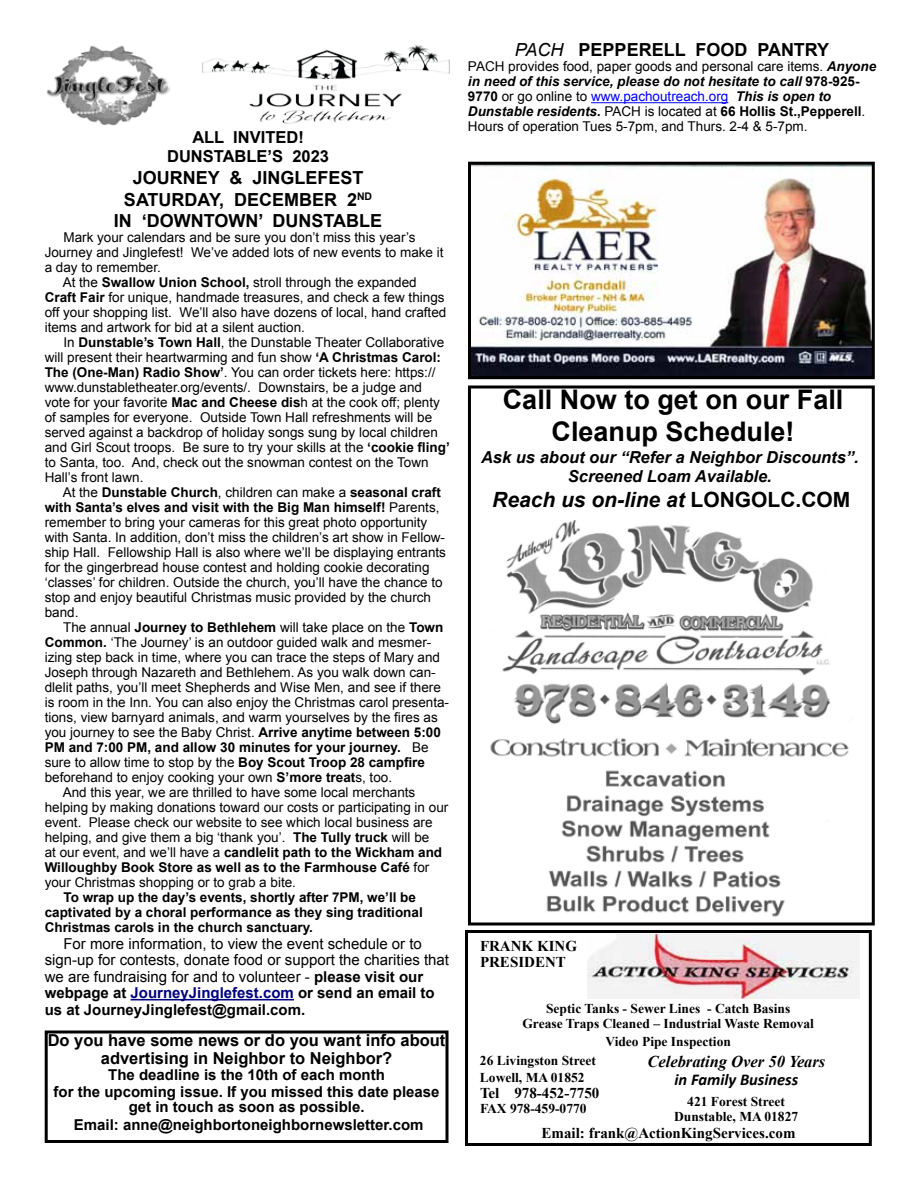
<style>
.page{position:relative;width:918px;height:1188px;background:#fff}
.page>*{position:absolute;margin:0;border:0;box-sizing:border-box;transform-origin:0 0}
.t1{font:700 27px/32.4px "Arial";color:#000;text-align:center}
.t2{font:italic 700 21px "Arial";color:#000}
.t3{font:700 21px "Arial";color:#000}
.t4{font:700 18px/21.6px "Arial";color:#000;text-align:center}
.t5{font:700 16.5px/19.8px "Arial";color:#000}
.t6{font:italic 700 16.5px/19.5px "Arial";color:#000;text-align:center}
.t7{font:italic 700 16.5px/18px "Times New Roman";color:#000;text-align:center}
.t8{font:15px/16.5px "Arial";color:#000}
.t9{font:700 15px/16.5px "Arial";color:#000;text-align:center}
.t10{font:700 15px/16.5px "Times New Roman";color:#000}
.t11{font:13.5px/15px "Arial";color:#000}
.t12{font:700 13.5px "Arial";color:#000}
.t13{font:700 13.5px/15px "Times New Roman";color:#000;text-align:center}
.s1{font-weight:700}
.s2{font-weight:400}
.s3{font-weight:700;color:#00007f}
.s4{font-weight:400;font-style:italic}
.s5{font-weight:700;font-style:italic}
.s6{color:#00f}
.s7{font-style:normal}
.s8{font-family:"Calibri"}
</style>
<div class="page">
<img style="left:490px;top:738px;width:359px;height:179px">
<img style="left:502px;top:520px;width:329px;height:205px">
<div style="left:468px;top:386px;width:407px;height:540px;border:3px solid #000"></div>
<img style="left:472px;top:166px;width:399px;height:209px">
<div style="left:468px;top:162px;width:407px;height:217px;border:3px solid #000"></div>
<img style="left:587px;top:934px;width:273px;height:65px">
<div style="left:465px;top:930px;width:407px;height:216px;border:3px solid #000"></div>
<hr style="left:131px;top:999px;width:163px;height:1px;background:#00007f">
<img style="left:46px;top:45px;width:124px;height:81px">
<img style="left:202px;top:44px;width:248px;height:80px">
<hr style="left:591px;top:102px;width:137px;height:1px;background:#00f">
<div style="left:45px;top:1030px;width:403px;height:113px;border:3px solid #000"></div>
<p class="t5" style="left:167px;top:127px;width:163px;text-indent:66px">invited!<br>Dunstable’s 2023</p>
<p class="t4" style="left:114px;top:167px;width:270px">Journey &amp; Jinglefest<br>Saturday, December 2<sup>nd </sup>in ‘downtown’ Dunstable</p>
<p class="t11" style="left:63px;top:230px;width:354px">Mark your calendars and be sure you don’t miss this year’s</p>
<p class="t11" style="left:45px;top:245px;width:400px">Journey and Jinglefest! We’ve added lots of new events to make it</p>
<p class="t11" style="left:45px;top:260px;width:118px">a day to remember.</p>
<p class="t11" style="left:63px;top:275px;width:356px">At the <span class="s1">Swallow Union School,</span> stroll through the expanded</p>
<p class="t11" style="left:45px;top:290px;width:401px"><span class="s1">Craft Fair</span> for unique, handmade treasures, and check a few things</p>
<p class="t11" style="left:45px;top:305px;width:403px">off your shopping list. We’ll also have dozens of local, hand crafted</p>
<p class="t11" style="left:45px;top:320px;width:262px">items and artwork for bid at a silent auction.</p>
<p class="t11" style="left:63px;top:335px;width:382px">In <span class="s1">Dunstable’s Town Hall</span>, the Dunstable Theater Collaborative</p>
<p class="t11" style="left:45px;top:350px;width:398px">will present their heartwarming and fun show <span class="s1">‘A Christmas Carol:</span></p>
<p class="t11" style="left:45px;top:365px;width:392px"><span class="s1">The (One-Man) Radio Show’</span>. You can order tickets here: https://</p>
<p class="t11" style="left:45px;top:380px;width:379px">www.dunstabletheater.org/events/. Downstairs, be a judge and</p>
<p class="t11" style="left:45px;top:395px;width:397px">vote for your favorite <span class="s1">Mac and Cheese dis</span>h at the cook off; plenty</p>
<p class="t11" style="left:45px;top:410px;width:389px">of samples for everyone. Outside Town Hall refreshments will be</p>
<p class="t11" style="left:45px;top:425px;width:395px">served against a backdrop of holiday songs sung by local children</p>
<p class="t11" style="left:45px;top:440px;width:407px">and Girl Scout troops. Be sure to try your skills at the <span class="s1">‘cookie fling’</span></p>
<p class="t11" style="left:45px;top:455px;width:385px">to Santa, too. And, check out the snowman contest on the Town</p>
<p class="t11" style="left:45px;top:470px;width:100px">Hall’s front lawn.</p>
<p class="t12" style="left:63px;top:483px;width:380px"><span class="s2">At the</span> Dunstable Church<span class="s2">, children can make a</span> seasonal craft</p>
<p class="t12" style="left:45px;top:498px;width:396px">with Santa’s elves and visit with the Big Man himself! <span class="s2">Parents,</span></p>
<p class="t11" style="left:45px;top:515px;width:384px">remember to bring your cameras for this great photo opportunity</p>
<p class="t11" style="left:45px;top:530px;width:402px">with Santa. In addition, don’t miss the children’s art show in Fellow-</p>
<p class="t11" style="left:45px;top:545px;width:403px">ship Hall. Fellowship Hall is also where we’ll be displaying entrants</p>
<p class="t11" style="left:45px;top:560px;width:386px">for the gingerbread house contest and holding cookie decorating</p>
<p class="t11" style="left:45px;top:575px;width:399px">‘classes’ for children. Outside the church, you’ll have the chance to</p>
<p class="t11" style="left:45px;top:590px;width:388px">stop and enjoy beautiful Christmas music provided by the church</p>
<p class="t11" style="left:45px;top:605px;width:35px">band.</p>
<p class="t11" style="left:63px;top:620px;width:382px">The annual <span class="s1">Journey to Bethlehem</span> will take place on the <span class="s1">Town</span></p>
<p class="t11" style="left:45px;top:635px;width:388px"><span class="s1">Common.</span> ‘The Journey’ is an outdoor guided walk and mesmer-</p>
<p class="t11" style="left:45px;top:650px;width:397px">izing step back in time, where you can trace the steps of Mary and</p>
<p class="t11" style="left:45px;top:665px;width:392px">Joseph through Nazareth and Bethlehem. As you walk down can-</p>
<p class="t11" style="left:45px;top:680px;width:398px">dlelit paths, you’ll meet Shepherds and Wise Men, and see if there</p>
<p class="t11" style="left:45px;top:695px;width:406px">is room in the Inn. You can also enjoy the Christmas carol presenta-</p>
<p class="t11" style="left:45px;top:710px;width:395px">tions, view barnyard animals, and warm yourselves by the fires as</p>
<p class="t11" style="left:45px;top:725px;width:398px">you journey to see the Baby Christ. <span class="s1">Arrive anytime between 5:00</span></p>
<p class="t12" style="left:45px;top:738px;width:385px">PM and 7:00 PM, and allow 30 minutes for your journey. <span class="s2">Be</span></p>
<p class="t11" style="left:45px;top:755px;width:382px">sure to allow time to stop by the <span class="s1">Boy Scout Troop 28 campfire</span></p>
<p class="t11" style="left:45px;top:770px;width:349px">beforehand to enjoy cooking your own <span class="s1">S’more treat</span>s, too.</p>
<p class="t11" style="left:63px;top:785px;width:354px">And this year, we are thrilled to have some local merchants</p>
<p class="t11" style="left:45px;top:800px;width:405px">helping by making donations toward our costs or participating in our</p>
<p class="t11" style="left:45px;top:815px;width:389px">event. Please check our website to see which local business are</p>
<p class="t11" style="left:45px;top:830px;width:386px">helping, and give them a big ‘thank you’. <span class="s1">The Tully truck</span> will be</p>
<p class="t12" style="left:45px;top:843px;width:399px"><span class="s2">at our event, and we’ll have a</span> candlelit path to the Wickham and</p>
<p class="t12" style="left:45px;top:858px;width:386px">Willoughby Book Store as well as to the Farmhouse Café <span class="s2">for</span></p>
<p class="t11" style="left:45px;top:875px;width:253px">your Christmas shopping or to grab a bite.</p>
<p class="t12" style="left:63px;top:888px;width:354px">To wrap up the day’s events, shortly after 7PM, we’ll be</p>
<p class="t12" style="left:45px;top:903px;width:380px">captivated by a choral performance as they sing traditional</p>
<p class="t12" style="left:45px;top:918px;width:270px">Christmas carols in the church sanctuary.</p>
<p class="t8" style="left:45px;top:935px;width:406px;text-indent:19px">For more information, to view the event schedule or to sign-up for contests, donate food or support the charities that we are fundraising for and to volunteer - <span class="s1">please visit our webpage at</span> <span class="s3">JourneyJinglefest.com</span> <span class="s1">or send an email to us at JourneyJinglefest@gmail.com.</span></p>
<p class="t5" style="left:192px;top:127px;width:12px">All</p>
<p class="t5" style="left:48px;top:1031px;width:399px;line-height:18px;text-align:center">Do you have some news or do you want info about advertising in Neighbor to Neighbor?</p>
<p class="t9" style="left:54px;top:1067px;width:387px">The deadline is the 10th of each month<br>for the upcoming issue. If you missed this date please</p>
<p class="t9" style="left:74px;top:1098px;width:351px;line-height:18px">get in touch as soon as possible.<br>Email: anne@neighbortoneighbornewsletter.com</p>
<p class="t4" style="left:515px;top:40px;width:267px"><span class="s4">PACH</span> PEPPERELL FOOD PANT</p>
<p class="t4" style="left:805px;top:40px;width:26px">RY</p>
<p class="t11" style="left:468px;top:59px;width:410px">PACH provides food, paper goods and personal care items. <span class="s5">Anyone in need of this service, please do not hesitate to call</span> <span class="s1">978-925- 9770</span> or go online to <span class="s6">www.pachoutreach.org</span> <span class="s5">This is open to Dunstable residents.</span> PACH is located at <span class="s1">66 Hollis St.,Pepperell</span>.<br>Hours of operation Tues 5-7pm, and Thurs. 2-4 &amp; 5-7pm.</p>
<p class="t1" style="left:503px;top:384px;width:342px">Call Now to get on our Fall<br>Cleanup Schedule!</p>
<p class="t6" style="left:481px;top:448px;width:379px">Ask us about our “Refer a Neighbor Discounts”.<br>Screened Loam Available.</p>
<p class="t2" style="left:492px;top:486px;width:228px">Reach us on-line at <span class="s7">LONGO</span></p>
<p class="t3" style="left:768px;top:486px;width:51px">LC.COM</p>
<p class="t10" style="left:480px;top:937px;width:99px">FRANK KING<br>PRESIDENT</p>
<p class="t13" style="left:522px;top:1000px;width:293px">Septic Tanks - Sewer Lines - Catch Basins<br>Grease Traps Cleaned – Industrial Waste Removal</p>
<p class="t13" style="left:605px;top:1033px;width:127px">Video Pipe Inspection</p>
<p class="t13" style="left:480px;top:1052px;width:118px;line-height:16.5px;text-align:left">26 Livingston Street<br>Lowell, MA 01852</p>
<p class="t10" style="left:480px;top:1085px;width:121px">Tel 978-452-7750</p>
<p class="t13" style="left:480px;top:1101px;width:108px">FAX 978-459-0770</p>
<p class="t13" style="left:674px;top:1093px;width:126px">421 Forest Street<br>Dunstable, MA 01827</p>
<p class="t7" style="left:647px;top:1052px;width:179px">Celebrating Over 50 Years <span class="s8">in Family Business</span></p>
<p class="t10" style="left:542px;top:1124px;width:255px">Email: frank@ActionKingServices.com</p>
</div>
